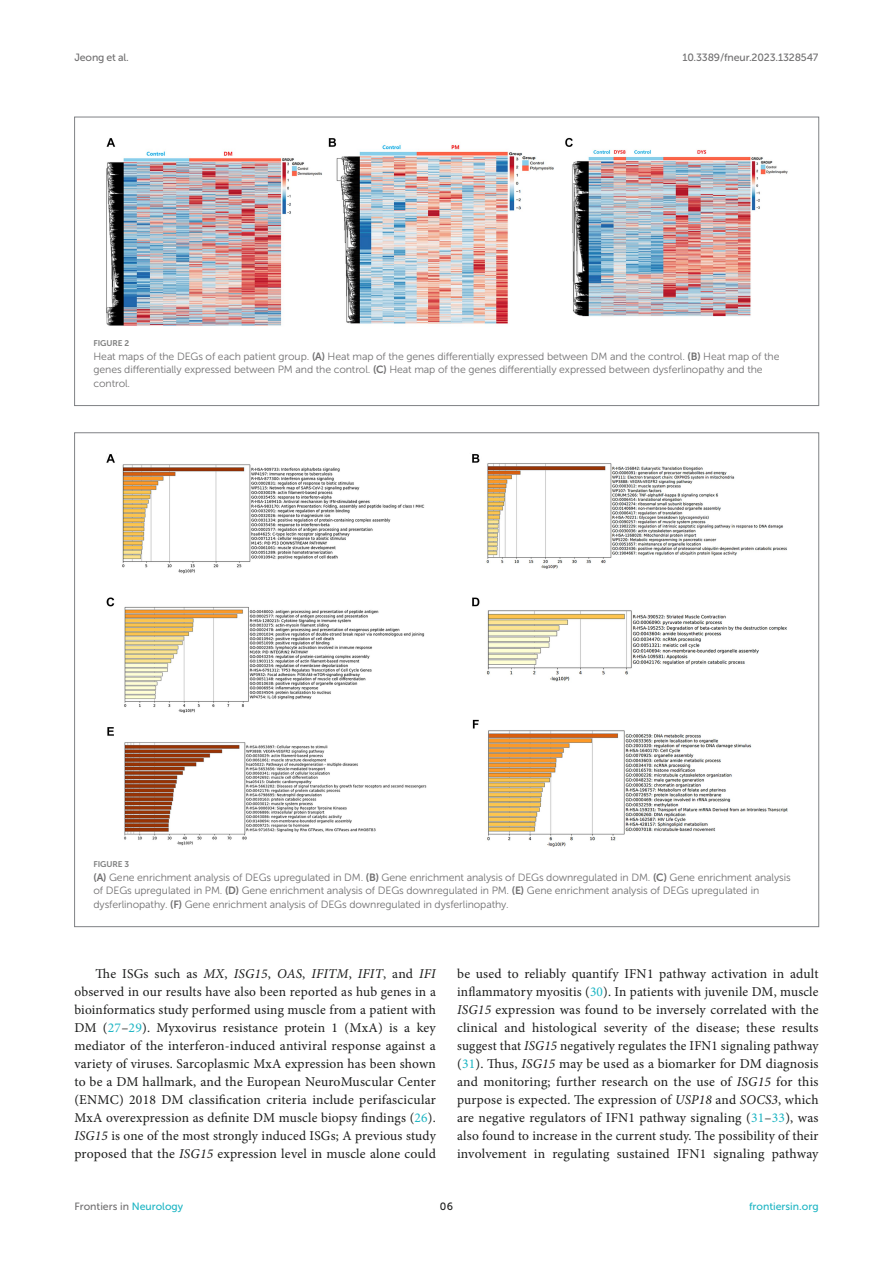
<style>
.page{position:relative;width:893px;height:1263px;background:#fff}
.page>*{position:absolute;margin:0;border:0;box-sizing:border-box;transform-origin:0 0}
.TEXT{font:13.5px/18px "Minion Pro";letter-spacing:.015em;color:#1b1c1b;text-align:justify}
.FIG_LEG{font:10.5px/13.5px "Museo Sans 300";letter-spacing:-.01em;color:#706f70}
.t1{font:10.5px "Museo Sans 500";letter-spacing:-.015em;color:#706f70}
.t2{font:10.5px "Museo Sans 500";color:#1db5c3}
.t3{font:10.5px "Museo Sans 500";color:#1b1c1b}
.FIG_HD{font:8.25px "Museo Sans 700";letter-spacing:-.01em;color:#7e7f7f}
.s1{font-family:"Museo Sans 700"}
.s2{font-style:italic}
.s3{color:#1db5c3}
</style>
<div class="page">
<img style="left:106px;top:137px;width:682px;height:189px">
<img style="left:106px;top:454px;width:682px;height:393px">
<p class="t1" style="left:74px;top:51px;width:56px">Jeong et al.</p>
<p class="t1" style="left:682px;top:51px;width:138px">10.3389/fneur.2023.1328547</p>
<p class="FIG_HD" style="left:94px;top:339px;width:37px">FIGURE 2</p>
<p class="FIG_LEG" style="left:94px;top:349px;width:687px">Heat maps of the DEGs of each patient group. <span class="s1">(A)</span> Heat map of the genes differentially expressed between DM and the control. <span class="s1">(B)</span> Heat map of the genes differentially expressed between PM and the control. <span class="s1">(C)</span> Heat map of the genes differentially expressed between dysferlinopathy and the control.</p>
<p class="FIG_HD" style="left:94px;top:860px;width:37px">FIGURE 3</p>
<p class="FIG_LEG" style="left:94px;top:870px;width:699px"><span class="s1">(A)</span> Gene enrichment analysis of DEGs upregulated in DM. <span class="s1">(B)</span> Gene enrichment analysis of DEGs downregulated in DM. <span class="s1">(C)</span> Gene enrichment analysis of DEGs upregulated in PM. <span class="s1">(D)</span> Gene enrichment analysis of DEGs downregulated in PM. <span class="s1">(E)</span> Gene enrichment analysis of DEGs upregulated in dysferlinopathy. <span class="s1">(F)</span> Gene enrichment analysis of DEGs downregulated in dysferlinopathy.</p>
<p class="TEXT" style="left:74px;top:965px;width:363px;text-indent:21px">The ISGs such as <span class="s2">MX</span>, <span class="s2">ISG15</span>, <span class="s2">OAS</span>, <span class="s2">IFITM</span>, <span class="s2">IFIT</span>, and <span class="s2">IFI </span>observed in our results have also been reported as hub genes in a bioinformatics study performed using muscle from a patient with DM (<span class="s3">27</span>–<span class="s3">29</span>). Myxovirus resistance protein 1 (MxA) is a key mediator of the interferon-induced antiviral response against a variety of viruses. Sarcoplasmic MxA expression has been shown to be a DM hallmark, and the European NeuroMuscular Center (ENMC) 2018 DM classification criteria include perifascicular MxA overexpression as definite DM muscle biopsy findings (<span class="s3">26</span>).<br><span class="s2">ISG15</span> is one of the most strongly induced ISGs; A previous study proposed that the <span class="s2">ISG15</span> expression level in muscle alone could</p>
<p class="TEXT" style="left:457px;top:965px;width:363px">be used to reliably quantify IFN1 pathway activation in adult inflammatory myositis (<span class="s3">30</span>). In patients with juvenile DM, muscle <span class="s2">ISG15</span> expression was found to be inversely correlated with the clinical and histological severity of the disease; these results suggest that <span class="s2">ISG15</span> negatively regulates the IFN1 signaling pathway (<span class="s3">31</span>). Thus, <span class="s2">ISG15</span> may be used as a biomarker for DM diagnosis and monitoring; further research on the use of <span class="s2">ISG15</span> for this purpose is expected. The expression of <span class="s2">USP18</span> and <span class="s2">SOCS3</span>, which are negative regulators of IFN1 pathway signaling (<span class="s3">31</span>–<span class="s3">33</span>), was also found to increase in the current study. The possibility of their involvement in regulating sustained IFN1 signaling pathway</p>
<p class="t1" style="left:74px;top:1200px;width:110px">Frontiers in <span class="s3">Neurology</span></p>
<p class="t3" style="left:440px;top:1200px;width:15px">06</p>
<p class="t2" style="left:749px;top:1200px;width:71px">frontiersin.org</p>
</div>
